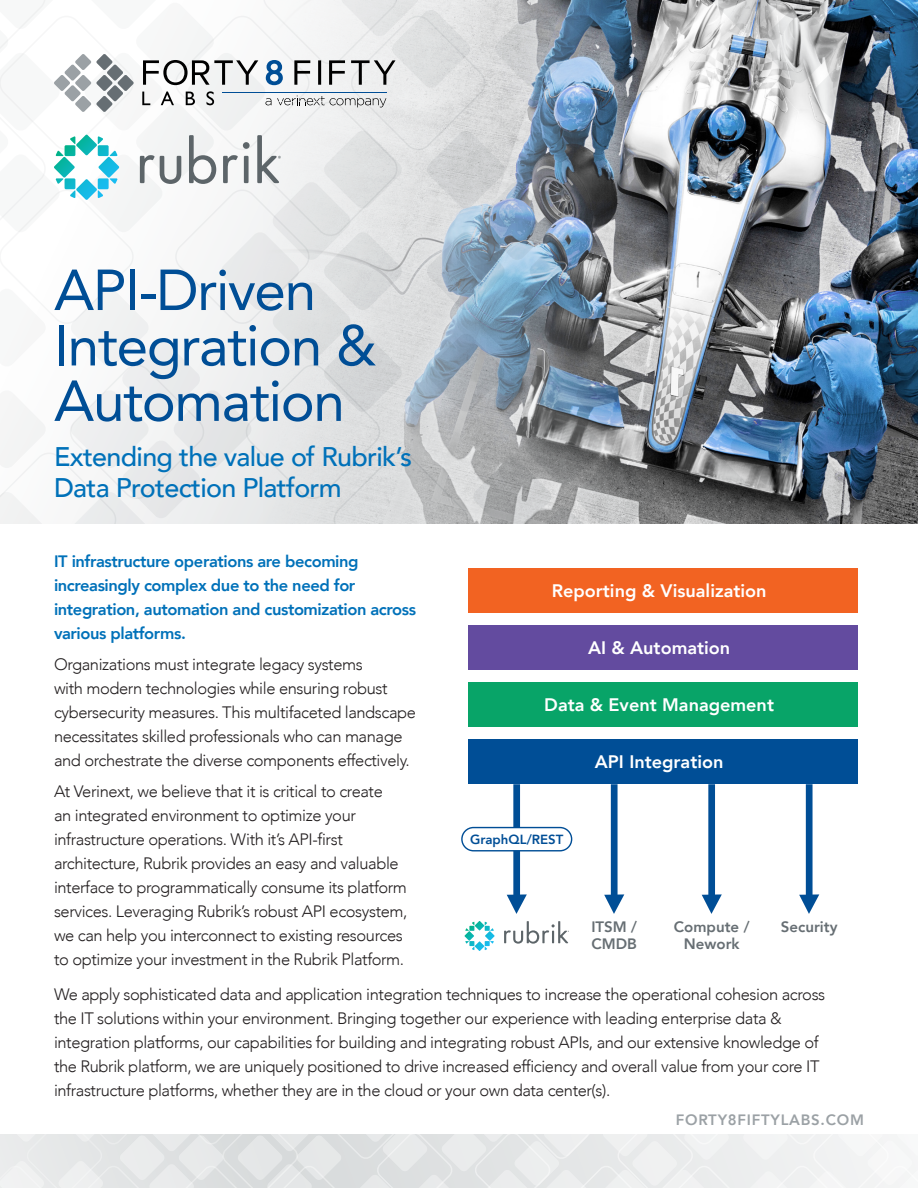
<style>
.page{position:relative;width:918px;height:1188px;background:#fff}
.page>*{position:absolute;margin:0;border:0;box-sizing:border-box;transform-origin:0 0}
.t1{font:57.15px/55.5px "Avenir";letter-spacing:-.025em;color:#004e96}
.t2{font:500 26.85px/30.3px "Avenir";letter-spacing:-.025em;color:#0071b9}
.t3{font:800 18.15px "Avenir";color:#fff}
.t4{font:300 16.5px/24px "Avenir";letter-spacing:-.025em;color:#231f20}
.t5{font:800 16.5px/24px "Avenir";letter-spacing:-.025em;color:#0071b9}
.t6{font:800 15px/16px "Avenir";color:#666e73;text-align:center}
.t7{font:800 15px "Avenir";letter-spacing:.05em;color:#9ba1a5}
.t8{font:800 13.2px "Avenir";color:#004e96}
</style>
<div class="page">
<img style="left:750px;top:0;width:168px;height:524px">
<svg style="left:693px;top:0;width:57px;height:355px"></svg>
<svg style="left:693px;top:355px;width:167px;height:169px;background:#576b7e"></svg>
<svg style="left:913px;top:56px;width:5px;height:79px"></svg>
<svg style="left:913px;top:0;width:5px;height:34px"></svg>
<svg style="left:708px;top:0;width:182px;height:135px;background:#919aa2"></svg>
<svg style="left:655px;top:0;width:38px;height:524px"></svg>
<svg style="left:0;top:1134px;width:917px;height:54px"></svg>
<svg style="left:465px;top:921px;width:30px;height:30px"></svg>
<svg style="left:504px;top:921px;width:65px;height:23px"></svg>
<svg style="left:507px;top:784px;width:20px;height:130px"></svg>
<svg style="left:604px;top:784px;width:20px;height:130px"></svg>
<svg style="left:702px;top:784px;width:20px;height:130px"></svg>
<svg style="left:799px;top:784px;width:20px;height:130px"></svg>
<div style="left:462px;top:828px;width:110px;height:23px;background:#fff;border-radius:12px"></div>
<div style="left:461px;top:827px;width:111px;height:24px;border:1px solid #004e96;border-radius:12px"></div>
<div style="left:468px;top:740px;width:390px;height:44px;background:#004e96"></div>
<div style="left:468px;top:568px;width:390px;height:45px;background:#f26322"></div>
<div style="left:468px;top:626px;width:390px;height:44px;background:#634b9f"></div>
<div style="left:468px;top:683px;width:390px;height:44px;background:#08a468"></div>
<svg style="left:0;top:0;width:655px;height:524px"></svg>
<p class="t1" style="left:54px;top:261px;width:324px">API-Driven<br>Integration &amp;<br>Automation</p>
<p class="t2" style="left:54px;top:440px;width:360px">Extending the value of Rubrik’s<br>Data Protection Platform</p>
<p class="t5" style="left:54px;top:549px;width:364px">IT infrastructure operations are becoming increasingly complex due to the need for integration, automation and customization across various platforms.</p>
<p class="t4" style="left:54px;top:652px;width:364px">Organizations must integrate legacy systems<br>with modern technologies while ensuring robust cybersecurity measures. This multifaceted landscape necessitates skilled professionals who can manage and orchestrate the diverse components effectively.</p>
<p class="t4" style="left:54px;top:779px;width:355px">At Verinext, we believe that it is critical to create<br>an integrated environment to optimize your infrastructure operations. With it’s API-first architecture, Rubrik provides an easy and valuable interface to programmatically consume its platform services. Leveraging Rubrik’s robust API ecosystem, we can help you interconnect to existing resources to optimize your investment in the Rubrik Platform.</p>
<p class="t4" style="left:54px;top:983px;width:773px">We apply sophisticated data and application integration techniques to increase the operational cohesion across the IT solutions within your environment. Bringing together our experience with leading enterprise data &amp; integration platforms, our capabilities for building and integrating robust APIs, and our extensive knowledge of the Rubrik platform, we are uniquely positioned to drive increased efficiency and overall value from your core IT infrastructure platforms, whether they are in the cloud or your own data center(s).</p>
<p class="t3" style="left:552px;top:576px;width:217px">Reporting &amp; Visualization</p>
<p class="t3" style="left:588px;top:633px;width:144px">AI &amp; Automation</p>
<p class="t3" style="left:544px;top:690px;width:231px">Data &amp; Event Management</p>
<p class="t3" style="left:595px;top:748px;width:130px">API Integration</p>
<p class="t8" style="left:470px;top:829px;width:95px">GraphQL/REST</p>
<p class="t6" style="left:591px;top:919px;width:47px">ITSM /</p>
<p class="t6" style="left:592px;top:935px;width:47px">CMDB</p>
<p class="t6" style="left:674px;top:919px;width:77px">Compute /<br>Nework</p>
<p class="t6" style="left:781px;top:919px;width:58px">Security</p>
<p class="t7" style="left:676px;top:1108px;width:190px">FORTY8FIFTYLABS.COM</p>
</div>
